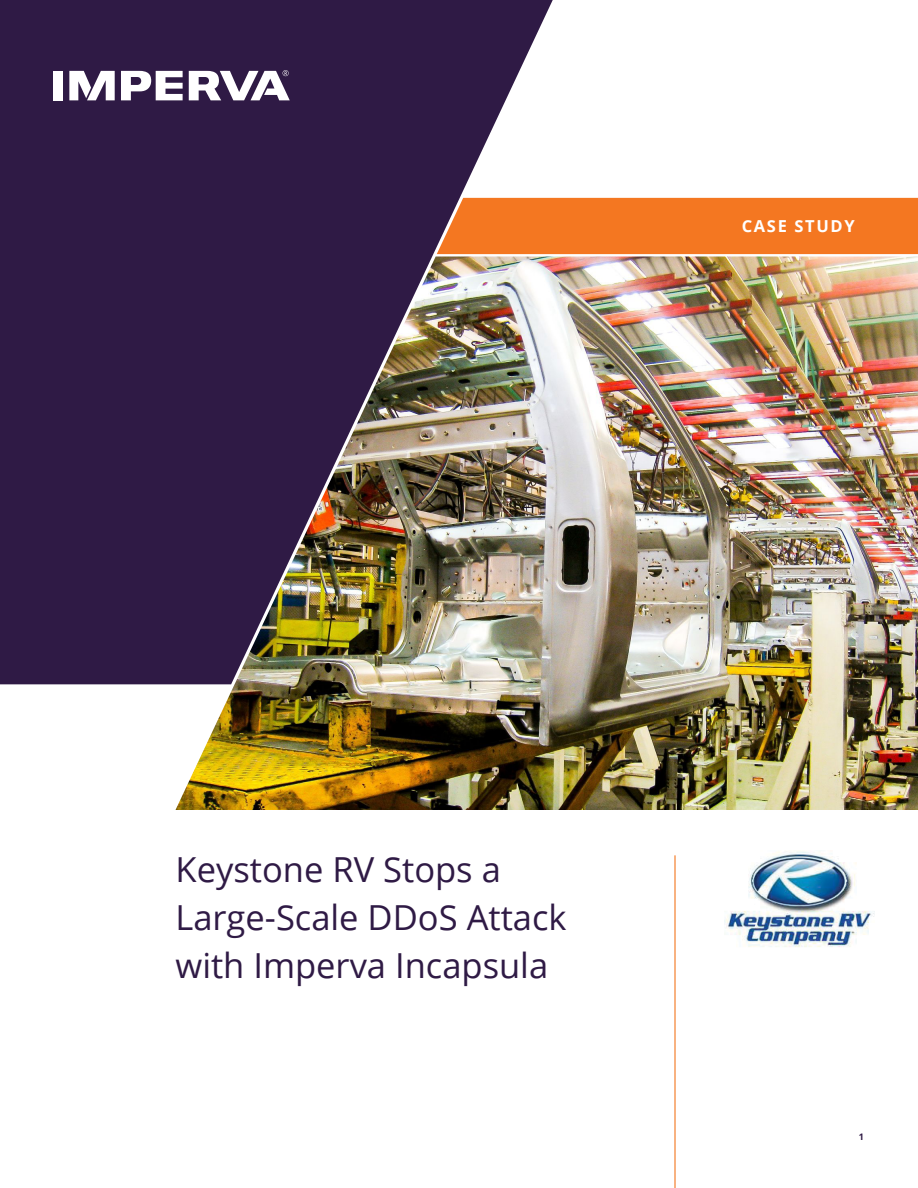
<style>
.page{position:relative;width:918px;height:1188px;background:#fff}
.page>*{position:absolute;margin:0;border:0;box-sizing:border-box;transform-origin:0 0}
.t1{font:34.5px/48px "Open Sans";color:#2f1a45}
.t2{font:700 16.5px "Open Sans";letter-spacing:.1em;color:#fff}
.t3{font:700 9px "Open Sans";color:#2f1a45}
</style>
<div class="page">
<img style="left:176px;top:256px;width:742px;height:554px">
<div style="left:559px;top:198px;width:359px;height:56px;background:#f47721"></div>
<img style="left:0;top:0;width:559px;height:684px">
<div style="left:54px;top:71px;width:9px;height:29px;background:#fff"></div>
<svg style="left:121px;top:71px;width:62px;height:29px"></svg>
<svg style="left:69px;top:71px;width:46px;height:29px"></svg>
<svg style="left:189px;top:70px;width:101px;height:30px"></svg>
<hr style="left:674px;top:855px;width:2px;height:333px;background:#f47721">
<img style="left:724px;top:851px;width:150px;height:96px">
<p class="t2" style="left:742px;top:215px;width:114px">CASE STUDY</p>
<p class="t1" style="left:176px;top:844px;width:393px">Keystone RV Stops a<br>Large‑Scale DDoS Attack with Imperva Incapsula</p>
<p class="t3" style="left:859px;top:1131px;width:7px">1</p>
</div>
